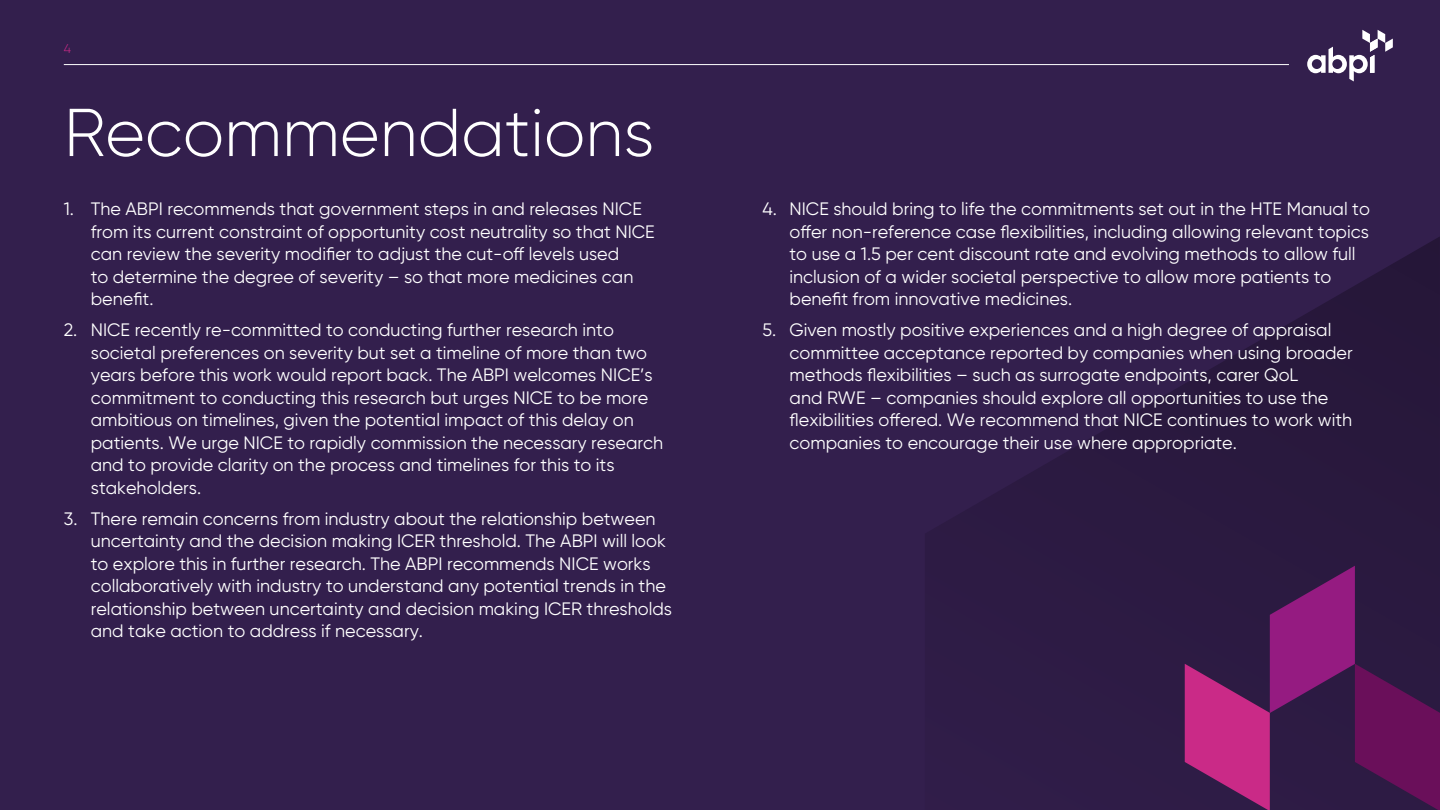
<style>
.page{position:relative;width:1440px;height:810px;background:#fff}
.page>*{position:absolute;margin:0;border:0;box-sizing:border-box;transform-origin:0 0}
.ABPI_Large_Section_Heading{font:300 67.5px "Gilroy";color:#fff}
.t1{font:18px/22.5px "Gilroy";color:#fff}
.t2{font:300 12.75px "Gilroy";color:#ca2a87}
</style>
<div class="page">
<div style="left:0;top:0;width:1439px;height:810px;background:#331f4d"></div>
<svg style="left:1307px;top:30px;width:85px;height:51px"></svg>
<hr style="left:64px;top:64px;width:1224px;height:1px;background:#fff">
<svg style="left:981px;top:237px;width:458px;height:380px"></svg>
<svg style="left:1184px;top:566px;width:255px;height:244px"></svg>
<p class="t2" style="left:64px;top:40px;width:9px">4</p>
<p class="ABPI_Large_Section_Heading" style="left:64px;top:91px;width:592px">Recommendations</p>
<p class="t1" style="left:91px;top:197px;width:565px;text-indent:-27px">1. The ABPI recommends that government steps in and releases NICE from its current constraint of opportunity cost neutrality so that NICE can review the severity modifier to adjust the cut-off levels used<br>to determine the degree of severity – so that more medicines can benefit.</p>
<p class="t1" style="left:91px;top:318px;width:574px;text-indent:-27px">2. NICE recently re-committed to conducting further research into societal preferences on severity but set a timeline of more than two years before this work would report back. The ABPI welcomes NICE’s commitment to conducting this research but urges NICE to be more ambitious on timelines, given the potential impact of this delay on patients. We urge NICE to rapidly commission the necessary research and to provide clarity on the process and timelines for this to its stakeholders.</p>
<p class="t1" style="left:91px;top:507px;width:582px;text-indent:-27px">3. There remain concerns from industry about the relationship between uncertainty and the decision making ICER threshold. The ABPI will look to explore this in further research. The ABPI recommends NICE works collaboratively with industry to understand any potential trends in the relationship between uncertainty and decision making ICER thresholds and take action to address if necessary.</p>
<p class="t1" style="left:789px;top:197px;width:582px;text-indent:-27px">4. NICE should bring to life the commitments set out in the HTE Manual to offer non-reference case flexibilities, including allowing relevant topics to use a 1.5 per cent discount rate and evolving methods to allow full inclusion of a wider societal perspective to allow more patients to benefit from innovative medicines.</p>
<p class="t1" style="left:789px;top:318px;width:564px;text-indent:-27px">5. Given mostly positive experiences and a high degree of appraisal committee acceptance reported by companies when using broader methods flexibilities – such as surrogate endpoints, carer QoL<br>and RWE – companies should explore all opportunities to use the flexibilities offered. We recommend that NICE continues to work with companies to encourage their use where appropriate.</p>
</div>
